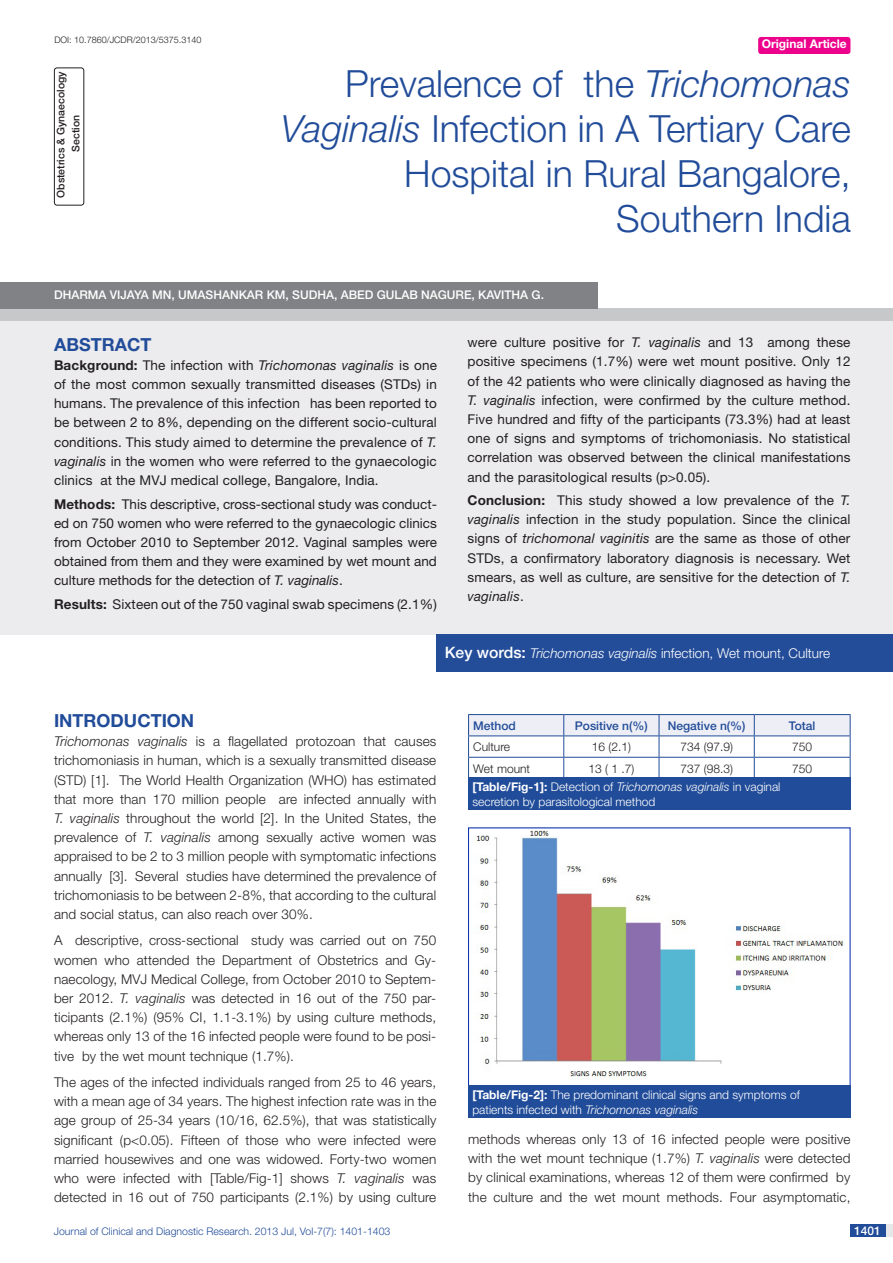
<style>
.page{position:relative;width:893px;height:1263px;background:#fff}
.page>*{position:absolute;margin:0;border:0;box-sizing:border-box;transform-origin:0 0}
.t1{font:300 37.5px/45px "Helvetica Neue";color:#214c99;text-align:right}
.Level_1{font:700 18px "Helvetica Neue";color:#214c99}
.Abstract_head{font:700 18px "Helvetica Neue";color:#214c99}
.Body_text{font:300 13.5px/19.2px "Helvetica Neue";letter-spacing:.01em;color:#231f20;text-align:justify}
.Body_text-2{font:13.5px/19.2px "Helvetica Neue";letter-spacing:.01em;color:#231f20;text-align:justify}
.t2{font:300 13.5px "Helvetica Neue";color:#fff}
.Table_text{font:300 12px "Helvetica Neue";color:#fff}
.Author{font:500 12px "Helvetica Neue";color:#fff}
.Table_text-2{font:300 12px "Helvetica Neue";color:#231f20}
.Table_text-3{font:500 12px "Helvetica Neue";color:#214c99}
.t3{font:700 12px "Helvetica Neue";color:#fff}
.t4{font:300 10.5px "Helvetica Neue";color:#214c99}
.t5{font:500 10.5px "Helvetica Neue";color:#231f20}
.DOI{font:300 9px "Helvetica Neue";color:#231f20}
.s1{font-style:italic}
.s2{color:#244d99}
.s3{font-weight:700}
.s4{font-weight:500;font-size:15.75px}
</style>
<div class="page">
<div style="left:850px;top:1224px;width:43px;height:13px;background:#e6e7e9"></div>
<div style="left:850px;top:1224px;width:35px;height:13px;background:#214c99"></div>
<div style="left:758px;top:37px;width:92px;height:17px;background:#ed028c;border-radius:3px"></div>
<div style="left:0;top:316px;width:893px;height:319px;background:#ececee"></div>
<div style="left:0;top:308px;width:893px;height:12px;background:#c7c8ca"></div>
<div style="left:436px;top:635px;width:457px;height:37px;background:#244d99"></div>
<div style="left:0;top:282px;width:598px;height:27px;background:#808285"></div>
<div style="left:54px;top:68px;width:30px;height:138px;border:1px solid #231f20;border-radius:3px"></div>
<svg style="left:468px;top:714px;width:383px;height:64px"></svg>
<div style="left:468px;top:777px;width:382px;height:33px;background:#214c99"></div>
<img style="left:476px;top:830px;width:368px;height:251px">
<div style="left:468px;top:1085px;width:382px;height:33px;background:#214c99"></div>
<p class="DOI" style="left:54px;top:35px;width:148px">DOI: 10.7860/JCDR/2013/5375.3140</p>
<p class="t3" style="left:762px;top:37px;width:87px">Original Article</p>
<p class="t1" style="left:281px;top:60px;width:571px">Prevalence of the <span class="s1">Trichomonas<br>Vaginalis</span> Infection in A Tertiary Care<br>Hospital in Rural Bangalore,<br>Southern India</p>
<p class="t5" style="left:54px;top:198px;width:128px;rotate:-90deg">Obstetrics &amp; Gynaecology</p>
<p class="t5" style="left:69px;top:152px;width:38px;rotate:-90deg">Section</p>
<p class="Author" style="left:54px;top:287px;width:491px">DHARMA VIJAYA MN, UMASHANKAR KM, SUDHA, ABED GULAB NAGURE, KAVITHA G.</p>
<p class="Abstract_head" style="left:54px;top:333px;width:99px">ABST<span class="s2">RAC</span>T</p>
<p class="Body_text-2" style="left:54px;top:355px;width:384px"><span class="s3">Background:</span> The infection with <span class="s1">Trichomonas vaginalis</span> is one of the most common sexually transmitted diseases (STDs) in humans. The prevalence of this infection has been reported to be between 2 to 8%, depending on the different socio-cultural conditions. This study aimed to determine the prevalence of <span class="s1">T. vaginalis</span> in the women who were referred to the gynaecologic clinics at the MVJ medical college, Bangalore, India.</p>
<p class="Body_text-2" style="left:54px;top:494px;width:384px"><span class="s3">Methods:</span> This descriptive, cross-sectional study was conduct&shy;ed on 750 women who were referred to the gynaecologic clinics from October 2010 to September 2012. Vaginal samples were obtained from them and they were examined by wet mount and culture methods for the detection of <span class="s1">T. vaginalis</span>.</p>
<p class="Body_text-2" style="left:54px;top:594px;width:384px"><span class="s3">Results:</span> Sixteen out of the 750 vaginal swab specimens (2.1%)</p>
<p class="Body_text-2" style="left:468px;top:333px;width:384px">were culture positive for <span class="s1">T. vaginalis</span> and 13 among these positive specimens (1.7%) were wet mount positive. Only 12 of the 42 patients who were clinically diagnosed as having the <span class="s1">T. vaginalis</span> infection, were confirmed by the culture method.<br>Five hundred and fifty of the participants (73.3%) had at least one of signs and symptoms of trichomoniasis. No statistical correlation was observed between the clinical manifestations and the parasitological results (p&gt;0.05).</p>
<p class="Body_text-2" style="left:468px;top:490px;width:384px"><span class="s3">Conclusion:</span> This study showed a low prevalence of the <span class="s1">T. vaginalis</span> infection in the study population. Since the clinical signs of <span class="s1">trichomonal vaginitis</span> are the same as those of other STDs, a confirmatory laboratory diagnosis is necessary. Wet smears, as well as culture, are sensitive for the detection of <span class="s1">T. vaginalis</span>.</p>
<p class="t2" style="left:445px;top:644px;width:387px"><span class="s4">Key words:</span> <span class="s1">Trichomonas vaginalis</span> infection, Wet mount, Culture</p>
<p class="Level_1" style="left:54px;top:709px;width:33px">Intro</p>
<p class="Level_1" style="left:111px;top:709px;width:39px">ductio</p>
<p class="Level_1" style="left:181px;top:709px;width:15px">n</p>
<p class="Body_text" style="left:54px;top:731px;width:384px"><span class="s1">Trichomonas vaginalis</span> is a flagellated protozoan that causes trichomoniasis in human, which is a sexually transmitted disease (STD) [1]. The World Health Organization (WHO) has estimated that more than 170 million people are infected annually with <span class="s1">T. vaginalis</span> throughout the world [2]. In the United States, the prevalence of <span class="s1">T. vaginalis</span> among sexually active women was appraised to be 2 to 3 million people with symptomatic infections annually [3]. Several studies have determined the prevalence of trichomoniasis to be between 2-8%, that according to the cultural and social status, can also reach over 30%.</p>
<p class="Body_text" style="left:54px;top:931px;width:384px">A descriptive, cross-sectional study was carried out on 750 women who attended the Department of Obstetrics and Gy&shy;naecology, MVJ Medical College, from October 2010 to Septem&shy;ber 2012. <span class="s1">T. vaginalis</span> was detected in 16 out of the 750 par&shy;ticipants (2.1%) (95% CI, 1.1-3.1%) by using culture methods, whereas only 13 of the 16 infected people were found to be posi&shy;tive by the wet mount technique (1.7%).</p>
<p class="Body_text" style="left:54px;top:1072px;width:384px">The ages of the infected individuals ranged from 25 to 46 years, with a mean age of 34 years. The highest infection rate was in the age group of 25-34 years (10/16, 62.5%), that was statistically significant (p&lt;0.05). Fifteen of those who were infected were married housewives and one was widowed. Forty-two women who were infected with [Table/Fig-1] shows <span class="s1">T. vaginalis</span> was detected in 16 out of 750 participants (2.1%) by using culture</p>
<p class="Table_text-3" style="left:473px;top:718px;width:44px">Method</p>
<p class="Table_text-3" style="left:575px;top:718px;width:74px">Positive n(%)</p>
<p class="Table_text-3" style="left:668px;top:718px;width:79px">Negative n(%)</p>
<p class="Table_text-3" style="left:789px;top:718px;width:28px">Total</p>
<p class="Table_text-2" style="left:473px;top:740px;width:38px">Culture</p>
<p class="Table_text-2" style="left:592px;top:740px;width:41px">16 (2.1)</p>
<p class="Table_text-2" style="left:680px;top:740px;width:54px">734 (97.9)</p>
<p class="Table_text-2" style="left:792px;top:740px;width:22px">750</p>
<p class="Table_text-2" style="left:473px;top:761px;width:58px">Wet mount</p>
<p class="Table_text-2" style="left:588px;top:761px;width:47px">13 ( 1 .7)</p>
<p class="Table_text-2" style="left:680px;top:761px;width:54px">737 (98.3)</p>
<p class="Table_text-2" style="left:792px;top:761px;width:22px">750</p>
<p class="Table_text" style="left:472px;top:779px;width:310px"><span class="s3">[Table/Fig-1]:</span> Detection of <span class="s1">Trichomonas vaginalis</span> in vaginal</p>
<p class="Table_text" style="left:472px;top:794px;width:184px">secretion by parasitological method</p>
<p class="Table_text" style="left:472px;top:1087px;width:329px"><span class="s3">[Table/Fig-2]:</span> The predominant clinical signs and symptoms of</p>
<p class="Table_text" style="left:472px;top:1102px;width:227px">patients infected with <span class="s1">Trichomonas vaginalis</span></p>
<p class="Body_text" style="left:468px;top:1129px;width:384px">methods whereas only 13 of 16 infected people were positive with the wet mount technique (1.7%) <span class="s1">T. vaginalis</span> were detected by clinical examinations, whereas 12 of them were confirmed by the culture and the wet mount methods. Four asymptomatic,</p>
<p class="t4" style="left:54px;top:1225px;width:338px">Journal of Clinical and Diagnostic Research. 2013 Jul, Vol-7(7): 1401-1403</p>
<p class="Author" style="left:854px;top:1223px;width:28px">1401</p>
</div>
